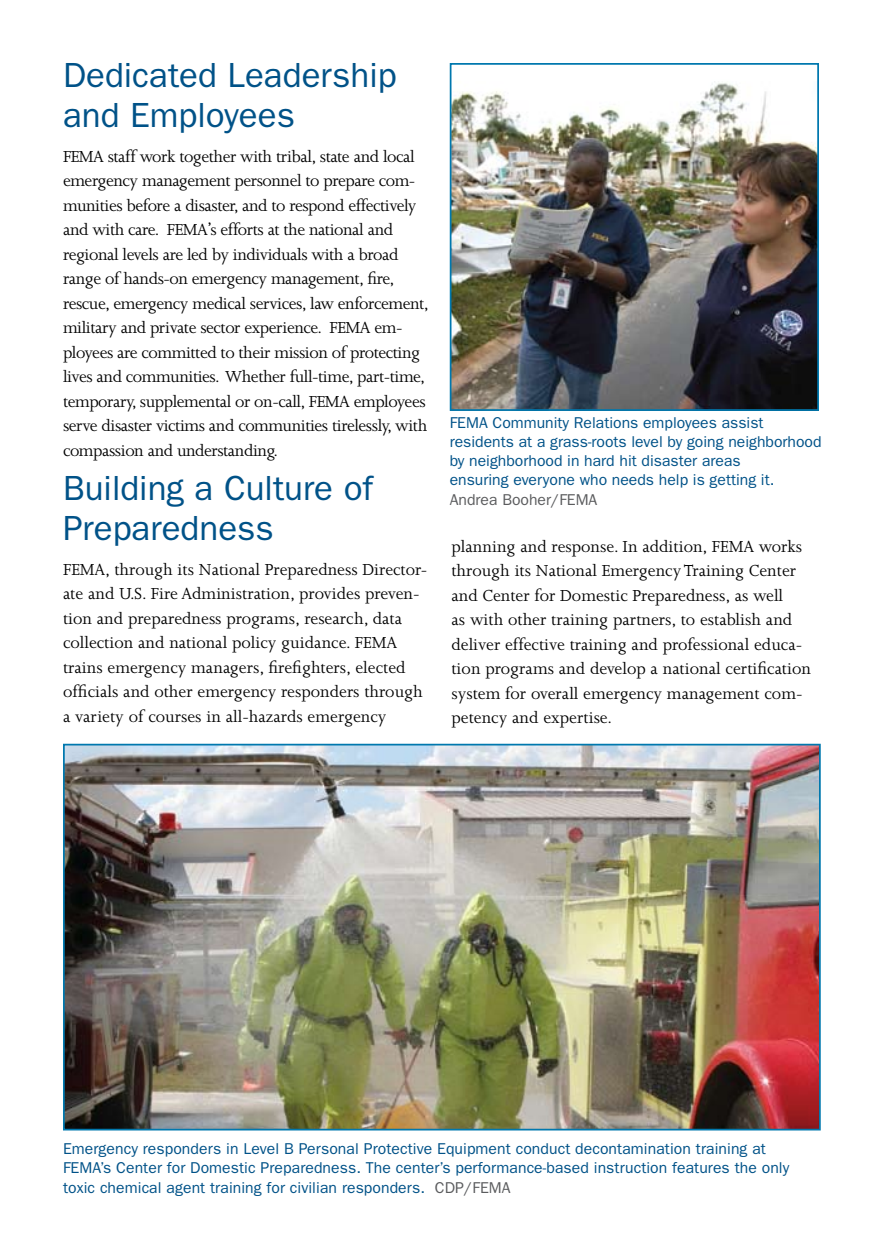
<style>
.page{position:relative;width:882px;height:1260px;background:#fff}
.page>*{position:absolute;margin:0;border:0;box-sizing:border-box;transform-origin:0 0}
.t1{font:35px/40.2px "ITC Franklin Gothic Std";color:#005288}
.t2{font:18.38px/24.5px "Joanna MT Std";letter-spacing:-.01em;color:#000}
.t3{font:15.75px/19.2px "ITC Franklin Gothic Std";letter-spacing:.005em;color:#005288}
.t4{font:15.75px "ITC Franklin Gothic Std";color:#5b5c5e}
.s1{color:#5b5c5e}
</style>
<div class="page">
<img style="left:66px;top:747px;width:752px;height:380px">
<div style="left:63px;top:744px;width:758px;height:386px;border:2px solid #0078ae"></div>
<img style="left:453px;top:81px;width:363px;height:327px">
<div style="left:450px;top:63px;width:369px;height:348px;border:2px solid #0078ae"></div>
<h1 class="t1" style="left:63px;top:55px;width:335px">Dedicated Leadership and Employees</h1>
<p class="t2" style="left:63px;top:144px;width:368px">FEMA staff work together with tribal, state and local emergency management personnel to prepare com&shy;munities before a disaster, and to respond effectively and with care. FEMA’s efforts at the national and regional levels are led by individuals with a broad range of hands-on emergency management, fire, rescue, emergency medical services, law enforcement, military and private sector experience. FEMA em&shy;ployees are committed to their mission of protecting lives and communities. Whether full-time, part-time, temporary, supplemental or on-call, FEMA employees serve disaster victims and communities tirelessly, with compassion and understanding.</p>
<h1 class="t1" style="left:63px;top:468px;width:312px">Building a Culture of<br>Preparedness</h1>
<p class="t2" style="left:63px;top:557px;width:366px">FEMA, through its National Preparedness Director&shy;ate and U.S. Fire Administration, provides preven&shy;tion and preparedness programs, research, data collection and national policy guidance. FEMA trains emergency managers, firefighters, elected officials and other emergency responders through a variety of courses in all-hazards emergency</p>
<p class="t3" style="left:450px;top:413px;width:373px">FEMA Community Relations employees assist residents at a grass-roots level by going neighborhood by neighborhood in hard hit disaster areas<br>ensuring everyone who needs help is getting it.</p>
<p class="t4" style="left:450px;top:490px;width:149px">Andrea Booher/FEMA</p>
<p class="t2" style="left:452px;top:534px;width:361px">planning and response. In addition, FEMA works through its National Emergency Training Center and Center for Domestic Preparedness, as well<br>as with other training partners, to establish and deliver effective training and professional educa&shy;tion programs and develop a national certification system for overall emergency management com&shy;petency and expertise.</p>
<p class="t3" style="left:63px;top:1139px;width:728px">Emergency responders in Level B Personal Protective Equipment conduct decontamination training at<br>FEMA’s Center for Domestic Preparedness. The center’s performance-based instruction features the only toxic chemical agent training for civilian responders. <span class="s1">CDP/FEMA</span></p>
</div>
